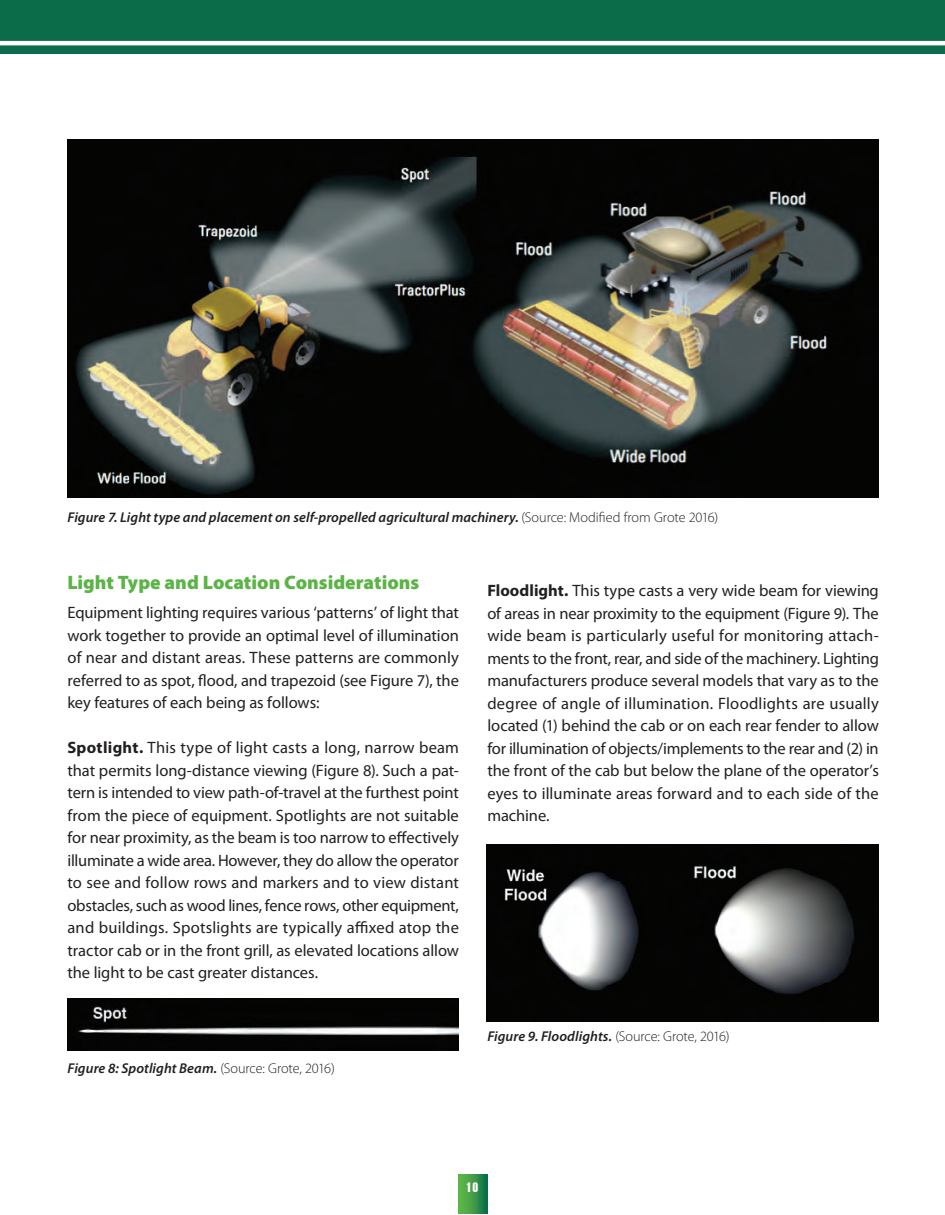
<style>
.page{position:relative;width:945px;height:1215px;background:#fff}
.page>*{position:absolute;margin:0;border:0;box-sizing:border-box;transform-origin:0 0}
.t1{font:900 19.5px "Myriad Pro";color:#5ab446}
.t2{font:16.5px/22.5px "Myriad Pro";color:#231f20;text-align:justify}
.t3{font:italic 600 14.25px "Myriad Pro";letter-spacing:.005em;color:#231f20}
.t4{font:12px "Champion HTF Lightweight";color:#fff;scale:1.1 1}
.s1{font-weight:300;font-style:normal}
.s2{font-weight:700}
</style>
<div class="page">
<svg style="left:458px;top:1174px;width:29px;height:40px"></svg>
<div style="left:0;top:0;width:945px;height:53px;background:#0a6c48"></div>
<hr style="left:0;top:41px;width:945px;height:4px;background:#fff">
<img style="left:68px;top:140px;width:811px;height:358px">
<img style="left:486px;top:845px;width:393px;height:177px">
<img style="left:68px;top:999px;width:391px;height:51px">
<p class="t3" style="left:68px;top:508px;width:652px">Figure 7. Light type and placement on self-propelled agricultural machinery. <span class="s1">(Source: Modified from Grote 2016)</span></p>
<p class="t1" style="left:68px;top:569px;width:353px">Light Type and Location Considerations</p>
<p class="t2" style="left:68px;top:601px;width:393px">Equipment lighting requires various ‘patterns’ of light that work together to provide an optimal level of illumination of near and distant areas. These patterns are commonly referred to as spot, flood, and trapezoid (see Figure 7), the key features of each being as follows:</p>
<p class="t2" style="left:68px;top:736px;width:393px"><span class="s2">Spotlight.</span> This type of light casts a long, narrow beam that permits long-distance viewing (Figure 8). Such a pat&shy;tern is intended to view path-of-travel at the furthest point from the piece of equipment. Spotlights are not suitable for near proximity, as the beam is too narrow to effectively illuminate a wide area. However, they do allow the operator to see and follow rows and markers and to view distant obstacles, such as wood lines, fence rows, other equipment, and buildings. Spotslights are typically affixed atop the tractor cab or in the front grill, as elevated locations allow the light to be cast greater distances.</p>
<p class="t3" style="left:68px;top:1059px;width:269px">Figure 8: Spotlight Beam. <span class="s1">(Source: Grote, 2016)</span></p>
<p class="t2" style="left:487px;top:579px;width:393px"><span class="s2">Floodlight.</span> This type casts a very wide beam for viewing of areas in near proximity to the equipment (Figure 9). The wide beam is particularly useful for monitoring attach&shy;ments to the front, rear, and side of the machinery. Lighting manufacturers produce several models that vary as to the degree of angle of illumination. Floodlights are usually located (1) behind the cab or on each rear fender to allow for illumination of objects/implements to the rear and (2) in the front of the cab but below the plane of the operator’s eyes to illuminate areas forward and to each side of the machine.</p>
<p class="t3" style="left:487px;top:1027px;width:244px">Figure 9. Floodlights. <span class="s1">(Source: Grote, 2016)</span></p>
<p class="t4" style="left:467px;top:1179px;width:12px">10</p>
</div>
